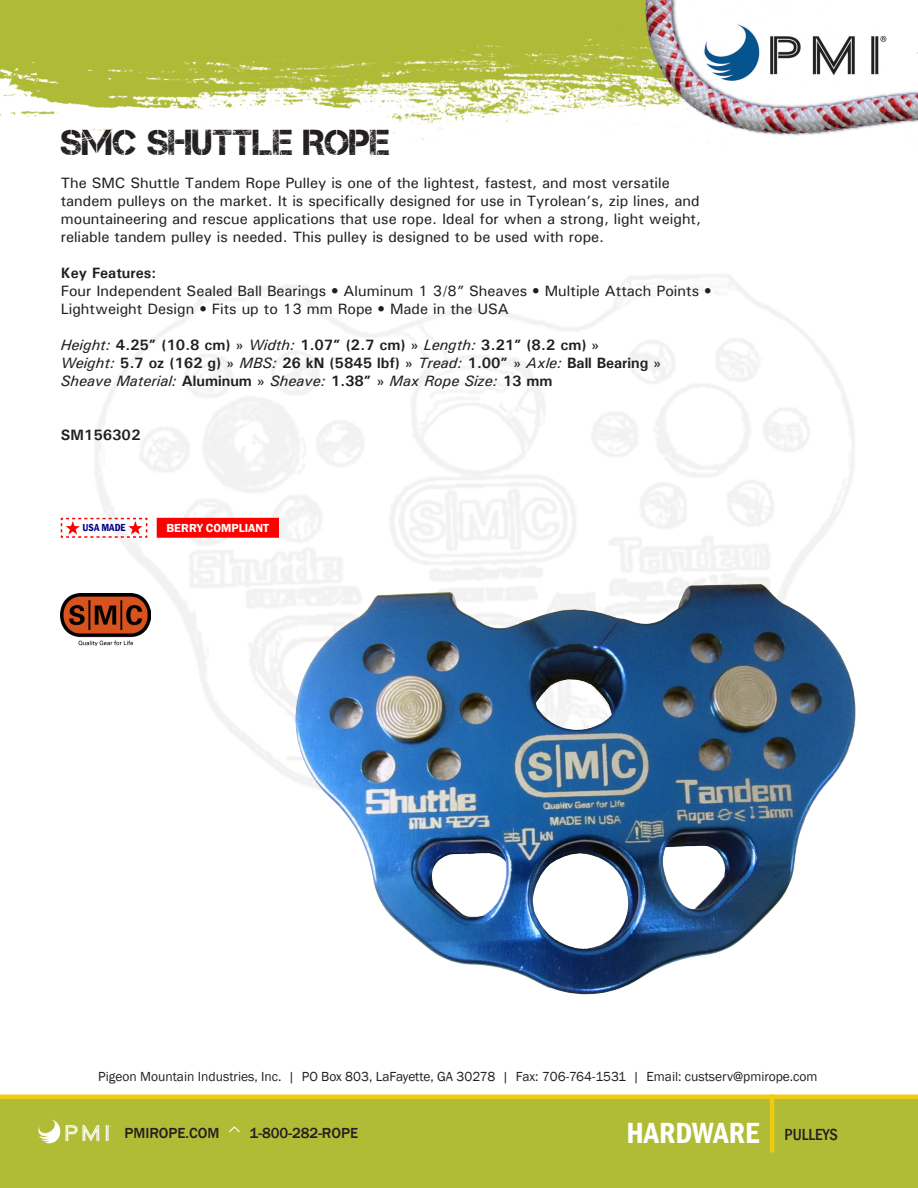
<style>
.page{position:relative;width:918px;height:1188px;background:#fff}
.page>*{position:absolute;margin:0;border:0;box-sizing:border-box;transform-origin:0 0}
.t1{font:36px "Captureit";color:#231f20}
.t2{font:600 condensed 30px "Franklin Gothic";color:#fff}
.t3{font:500 condensed 16.5px "Franklin Gothic";color:#231f20}
.t4{font:500 15px/18px "Univers";color:#231f20}
.t5{font:700 15px "Univers";color:#231f20}
.t6{font:italic 500 15px "Univers";color:#231f20}
.t7{font:500 15px "Franklin Gothic";color:#231f20}
.t8{font:13.5px "Franklin Gothic";color:#231f20}
.t9{font:600 12px "Franklin Gothic";color:#fff}
.t10{font:600 condensed 10.5px "Franklin Gothic";color:#000083}
.s1{font-weight:500;font-style:italic}
.s2{font-weight:500}
.s3{font-weight:700;font-style:normal}
.s4{font-style:normal}
</style>
<div class="page">
<img style="left:0;top:0;width:918px;height:147px">
<div style="left:0;top:1097px;width:918px;height:91px;background:#b0bb36"></div>
<img style="left:38px;top:1119px;width:73px;height:25px">
<hr style="left:0;top:1095px;width:918px;height:4px;background:#efcb13">
<img style="left:61px;top:593px;width:90px;height:52px">
<hr style="left:770px;top:1095px;width:4px;height:57px;background:#efcb13">
<div style="left:157px;top:518px;width:122px;height:20px;background:#f00;border:2px solid #f00"></div>
<svg style="left:60px;top:517px;width:88px;height:22px"></svg>
<img style="left:262px;top:548px;width:594px;height:447px">
<p class="t1" style="left:61px;top:122px;width:331px">SMC SHUTTLE ROPE</p>
<p class="t4" style="left:61px;top:173px;width:642px">The SMC Shuttle Tandem Rope Pulley is one of the lightest, fastest, and most versatile tandem pulleys on the market. It is specifically designed for use in Tyrolean’s, zip lines, and mountaineering and rescue applications that use rope. Ideal for when a strong, light weight, reliable tandem pulley is needed. This pulley is designed to be used with rope.</p>
<p class="t5" style="left:61px;top:263px;width:97px">Key Features:</p>
<p class="t4" style="left:61px;top:281px;width:652px">Four Independent Sealed Ball Bearings • Aluminum 1 3/8” Sheaves • Multiple Attach Points •<br>Lightweight Design • Fits up to 13 mm Rope • Made in the USA</p>
<p class="t5" style="left:61px;top:335px;width:540px"><span class="s1">Height:</span> 4.25” (10.8 cm) <span class="s2">»</span> <span class="s1">Width:</span> 1.07” (2.7 cm) <span class="s2">»</span> <span class="s1">Length:</span> 3.21” (8.2 cm) <span class="s2">»</span></p>
<p class="t5" style="left:61px;top:353px;width:602px"><span class="s1">Weight:</span> 5.7 oz (162 g) <span class="s2">»</span> <span class="s1">MBS:</span> 26 kN (5845 lbf) <span class="s2">»</span> <span class="s1">Tread:</span> 1.00” <span class="s2">»</span> <span class="s1">Axle:</span> Ball Bearing <span class="s2">»</span></p>
<p class="t6" style="left:61px;top:371px;width:493px">Sheave Material: <span class="s3">Aluminum</span> <span class="s4">»</span> Sheave: <span class="s3">1.38”</span> <span class="s4">»</span> Max Rope Size: <span class="s3">13 mm</span></p>
<p class="t5" style="left:61px;top:425px;width:81px">SM156302</p>
<p class="t10" style="left:83px;top:521px;width:45px">USA MADE</p>
<p class="t9" style="left:167px;top:521px;width:104px">BERRY COMPLIANT</p>
<p class="t8" style="left:98px;top:1068px;width:721px">Pigeon Mountain Industries, Inc. | PO Box 803, LaFayette, GA 30278 | Fax: 706-764-1531 | Email: custserv@pmirope.com</p>
<p class="t2" style="left:626px;top:1113px;width:135px">HARDWARE</p>
<p class="t3" style="left:785px;top:1124px;width:55px">PULLEYS</p>
<p class="t7" style="left:124px;top:1123px;width:97px">PMIROPE.COM</p>
<p class="t7" style="left:250px;top:1123px;width:110px">1-800-282-ROPE</p>
</div>
